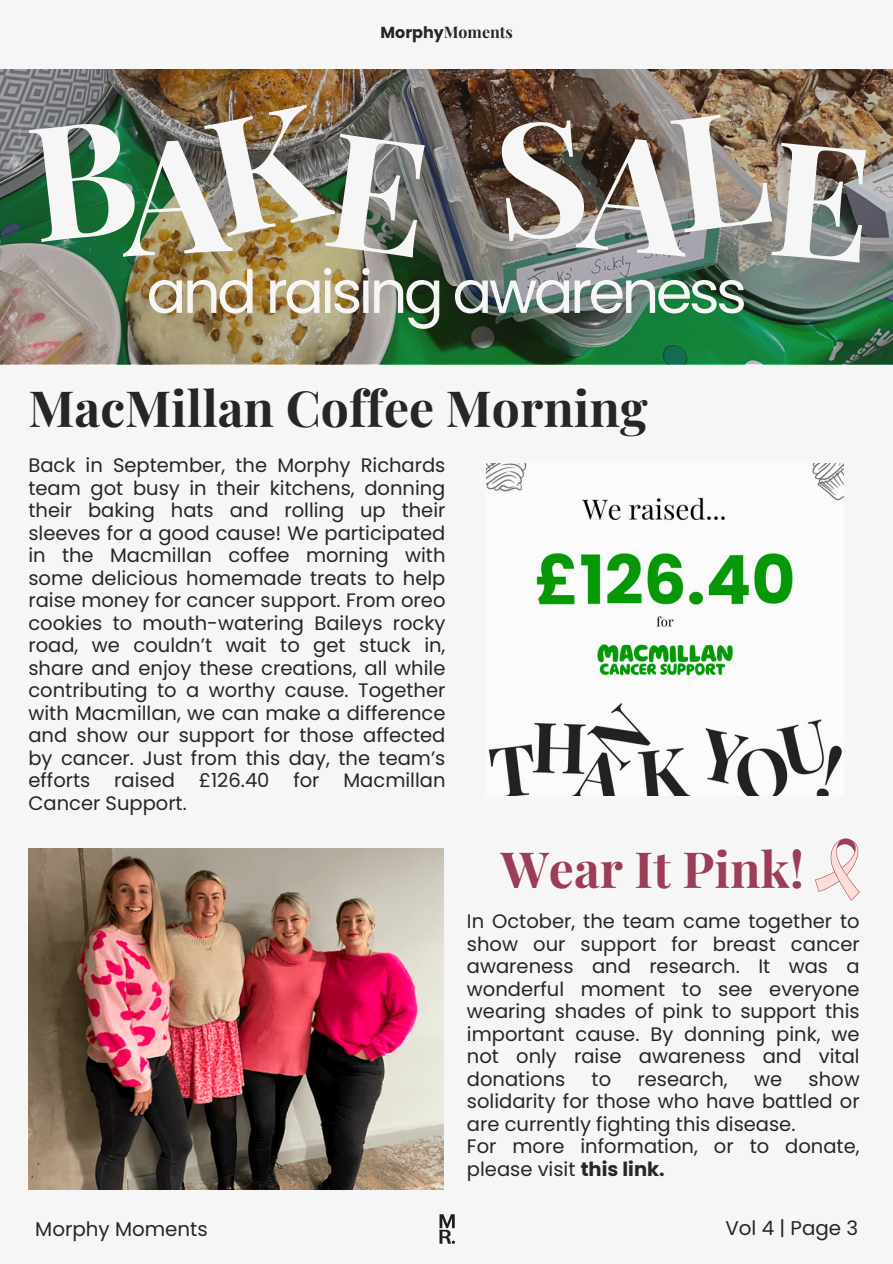
<style>
.page{position:relative;width:893px;height:1264px;background:#fff}
.page>*{position:absolute;margin:0;border:0;box-sizing:border-box;transform-origin:0 0}
.t1{font:59.1px "Poppins";letter-spacing:-.06em;color:#f6f6f6}
.t2{font:700 49.8px "Playfair Display";color:#262626}
.t3{font:700 49.8px "Playfair Display";color:#9c3d57}
.t4{font:19.8px "Poppins";color:#262626}
.t5{font:19.5px/22.5px "Poppins";color:#262626;text-align:justify}
.t6{font:700 15.9px "Playfair Display";color:#262626}
.s1{font-family:"Poppins"}
.s2{font-weight:700}
</style>
<div class="page">
<div style="left:0;top:0;width:892px;height:1263px;background:#f6f6f6"></div>
<img style="left:439px;top:1214px;width:16px;height:30px">
<img style="left:0;top:69px;width:892px;height:295px">
<img style="left:486px;top:463px;width:357px;height:332px">
<img style="left:28px;top:848px;width:416px;height:341px">
<svg style="left:815px;top:838px;width:44px;height:62px"></svg>
<img style="left:29px;top:102px;width:399px;height:155px">
<img style="left:498px;top:108px;width:371px;height:155px">
<p class="t6" style="left:380px;top:21px;width:134px"><span class="s1">Morphy</span>Moments</p>
<p class="t1" style="left:146px;top:251px;width:602px">and raising awareness</p>
<p class="t2" style="left:28px;top:373px;width:620px">MacMillan Coffee Morning</p>
<p class="t5" style="left:28px;top:454px;width:418px">Back in September, the Morphy Richards team got busy in their kitchens, donning their baking hats and rolling up their sleeves for a good cause! We participated in the Macmillan coffee morning with some delicious homemade treats to help raise money for cancer support. From oreo cookies to mouth-watering Baileys rocky road, we couldn’t wait to get stuck in, share and enjoy these creations, all while contributing to a worthy cause. Together with Macmillan, we can make a difference and show our support for those affected by cancer. Just from this day, the team’s efforts raised £126.40 for Macmillan Cancer Support.</p>
<p class="t3" style="left:500px;top:834px;width:305px">Wear It Pink!</p>
<p class="t5" style="left:467px;top:910px;width:394px">In October, the team came together to show our support for breast cancer awareness and research. It was a wonderful moment to see everyone wearing shades of pink to support this important cause. By donning pink, we not only raise awareness and vital donations</p>
<p class="t5" style="left:467px;top:1067px;width:394px;text-indent:341px">show solidarity for those who have battled or are currently fighting this disease.</p>
<p class="t5" style="left:467px;top:1135px;width:394px">For more information, or to donate, please visit <span class="s2">this link.</span></p>
<p class="t5" style="left:591px;top:1067px;width:21px">to</p>
<p class="t5" style="left:637px;top:1067px;width:92px">research,</p>
<p class="t5" style="left:754px;top:1067px;width:30px">we</p>
<p class="t4" style="left:35px;top:1214px;width:174px">Morphy Moments</p>
<p class="t4" style="left:725px;top:1213px;width:134px">Vol 4 | Page 3</p>
</div>
